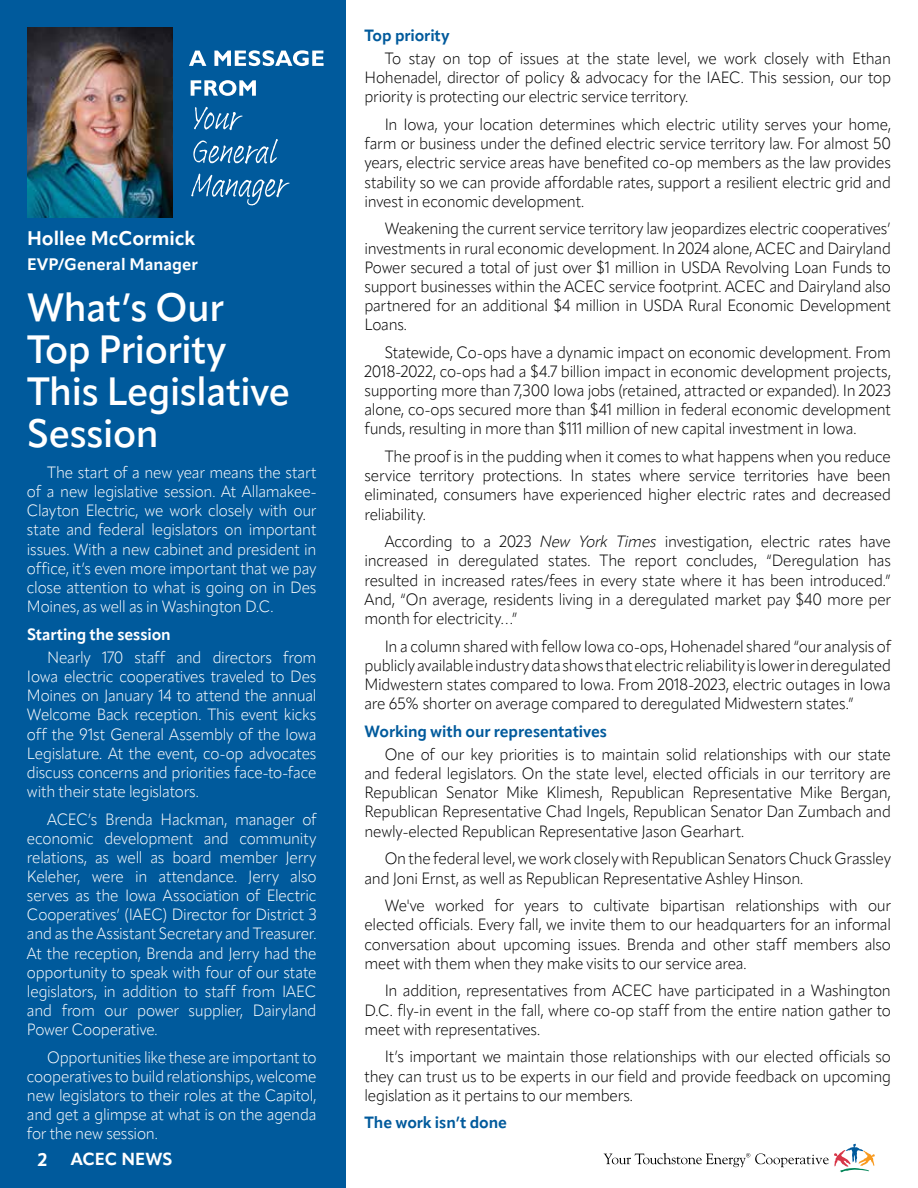
<style>
.page{position:relative;width:918px;height:1188px;background:#fff}
.page>*{position:absolute;margin:0;border:0;box-sizing:border-box;transform-origin:0 0}
.t1{font:600 39px/42px "Apparat";letter-spacing:-.01em;color:#fff}
.t2{font:700 19.5px "Apparat";color:#fff}
.t3{font:700 18px "Apparat";color:#fff}
.t4{font:700 17.25px "Apparat";color:#fff}
.t5{font:700 16.5px "Apparat";letter-spacing:.005em;color:#fff}
.t6{font:300 16.2px/19px "Apparat";letter-spacing:-.015em;color:#000;text-align:justify;scale:.95 1}
.t7{font:300 16.2px/19px "Apparat";letter-spacing:-.015em;color:#fff;text-align:justify;scale:.95 1}
.t8{font:700 16.2px "Apparat";letter-spacing:-.005em;color:#005a9c}
.t9{font:700 16.2px "Apparat";letter-spacing:-.01em;color:#fff}
.s1{font-style:italic}
</style>
<div class="page">
<svg style="left:604px;top:1144px;width:271px;height:28px"></svg>
<div style="left:0;top:0;width:346px;height:1188px;background:#005a9c"></div>
<img style="left:27px;top:27px;width:145px;height:190px">
<svg style="left:191px;top:174px;width:99px;height:31px"></svg>
<svg style="left:193px;top:139px;width:85px;height:25px"></svg>
<svg style="left:194px;top:107px;width:49px;height:23px"></svg>
<svg style="left:191px;top:80px;width:65px;height:16px"></svg>
<svg style="left:189px;top:50px;width:135px;height:16px"></svg>
<p class="t2" style="left:27px;top:227px;width:170px">Hollee McCormick</p>
<p class="t5" style="left:27px;top:254px;width:173px">EVP/General Manager</p>
<h1 class="t1" style="left:27px;top:286px;width:264px">What’s Our<br>Top Priority<br>This Legislative<br>Session</h1>
<p class="t7" style="left:27px;top:463px;width:306px;text-indent:20px">The start of a new year means the start of a new legislative session. At Allamakee-Clayton Electric, we work closely with our state and federal legislators on important issues. With a new cabinet and president in office, it’s even more important that we pay close attention to what is going on in Des Moines, as well as in Washington D.C.</p>
<p class="t9" style="left:27px;top:624px;width:145px">Starting the session</p>
<p class="t7" style="left:27px;top:648px;width:306px;text-indent:20px">Nearly 170 staff and directors from Iowa electric cooperatives traveled to Des Moines on January 14 to attend the annual Welcome Back reception. This event kicks off the 91st General Assembly of the Iowa Legislature. At the event, co-op advocates discuss concerns and priorities face-to-face with their state legislators.</p>
<p class="t7" style="left:27px;top:810px;width:306px;text-indent:20px">ACEC’s Brenda Hackman, manager of economic development and community relations, as well as board member Jerry Keleher, were in attendance. Jerry also serves as the Iowa Association of Electric Cooperatives’ (IAEC) Director for District 3 and as the Assistant Secretary and Treasurer.<br>At the reception, Brenda and Jerry had the opportunity to speak with four of our state legislators, in addition to staff from IAEC and from our power supplier, Dairyland Power Cooperative.</p>
<p class="t7" style="left:27px;top:1048px;width:306px;text-indent:20px">Opportunities like these are important to cooperatives to build relationships, welcome new legislators to their roles at the Capitol, and get a glimpse at what is on the agenda for the new session.</p>
<p class="t3" style="left:38px;top:1149px;width:11px">2</p>
<p class="t4" style="left:71px;top:1149px;width:103px">ACEC NEWS</p>
<p class="t8" style="left:364px;top:25px;width:87px">Top priority</p>
<p class="t6" style="left:364px;top:49px;width:556px;text-indent:20px">To stay on top of issues at the state level, we work closely with Ethan Hohenadel, director of policy &amp; advocacy for the IAEC. This session, our top priority is protecting our electric service territory.</p>
<p class="t6" style="left:364px;top:115px;width:556px;text-indent:20px">In Iowa, your location determines which electric utility serves your home, farm or business under the defined electric service territory law. For almost 50 years, electric service areas have benefited co-op members as the law provides stability so we can provide affordable rates, support a resilient electric grid and invest in economic development.</p>
<p class="t6" style="left:364px;top:219px;width:556px;text-indent:20px">Weakening the current service territory law jeopardizes electric cooperatives’ investments in rural economic development. In 2024 alone, ACEC and Dairyland Power secured a total of just over $1 million in USDA Revolving Loan Funds to support businesses within the ACEC service footprint. ACEC and Dairyland also partnered for an additional $4 million in USDA Rural Economic Development Loans.</p>
<p class="t6" style="left:364px;top:343px;width:556px;text-indent:20px">Statewide, Co-ops have a dynamic impact on economic development. From 2018-2022, co-ops had a $4.7 billion impact in economic development projects, supporting more than 7,300 Iowa jobs (retained, attracted or expanded). In 2023 alone, co-ops secured more than $41 million in federal economic development funds, resulting in more than $111 million of new capital investment in Iowa.</p>
<p class="t6" style="left:364px;top:447px;width:556px;text-indent:20px">The proof is in the pudding when it comes to what happens when you reduce service territory protections. In states where service territories have been eliminated, consumers have experienced higher electric rates and decreased reliability.</p>
<p class="t6" style="left:364px;top:532px;width:556px;text-indent:20px">According to a 2023 <span class="s1">New York Times</span> investigation, electric rates have increased in deregulated states. The report concludes, “Deregulation has resulted in increased rates/fees in every state where it has been introduced.” And, “On average, residents living in a deregulated market pay $40 more per month for electricity…”</p>
<p class="t6" style="left:364px;top:636px;width:556px;text-indent:20px">In a column shared with fellow Iowa co-ops, Hohenadel shared “our analysis of publicly available industry data shows that electric reliability is lower in deregulated Midwestern states compared to Iowa. From 2018-2023, electric outages in Iowa are 65% shorter on average compared to deregulated Midwestern states.”</p>
<p class="t8" style="left:364px;top:721px;width:244px">Working with our representatives</p>
<p class="t6" style="left:364px;top:745px;width:556px;text-indent:20px">One of our key priorities is to maintain solid relationships with our state and federal legislators. On the state level, elected officials in our territory are Republican Senator Mike Klimesh, Republican Representative Mike Bergan, Republican Representative Chad Ingels, Republican Senator Dan Zumbach and newly-elected Republican Representative Jason Gearhart.</p>
<p class="t6" style="left:364px;top:849px;width:556px;text-indent:20px">On the federal level, we work closely with Republican Senators Chuck Grassley and Joni Ernst, as well as Republican Representative Ashley Hinson.</p>
<p class="t6" style="left:364px;top:896px;width:556px;text-indent:20px">We've worked for years to cultivate bipartisan relationships with our elected officials. Every fall, we invite them to our headquarters for an informal conversation about upcoming issues. Brenda and other staff members also meet with them when they make visits to our service area.</p>
<p class="t6" style="left:364px;top:981px;width:556px;text-indent:20px">In addition, representatives from ACEC have participated in a Washington D.C. fly-in event in the fall, where co-op staff from the entire nation gather to meet with representatives.</p>
<p class="t6" style="left:364px;top:1047px;width:556px;text-indent:20px">It’s important we maintain those relationships with our elected officials so they can trust us to be experts in our field and provide feedback on upcoming legislation as it pertains to our members.</p>
<p class="t8" style="left:364px;top:1113px;width:144px">The work isn’t done</p>
</div>
